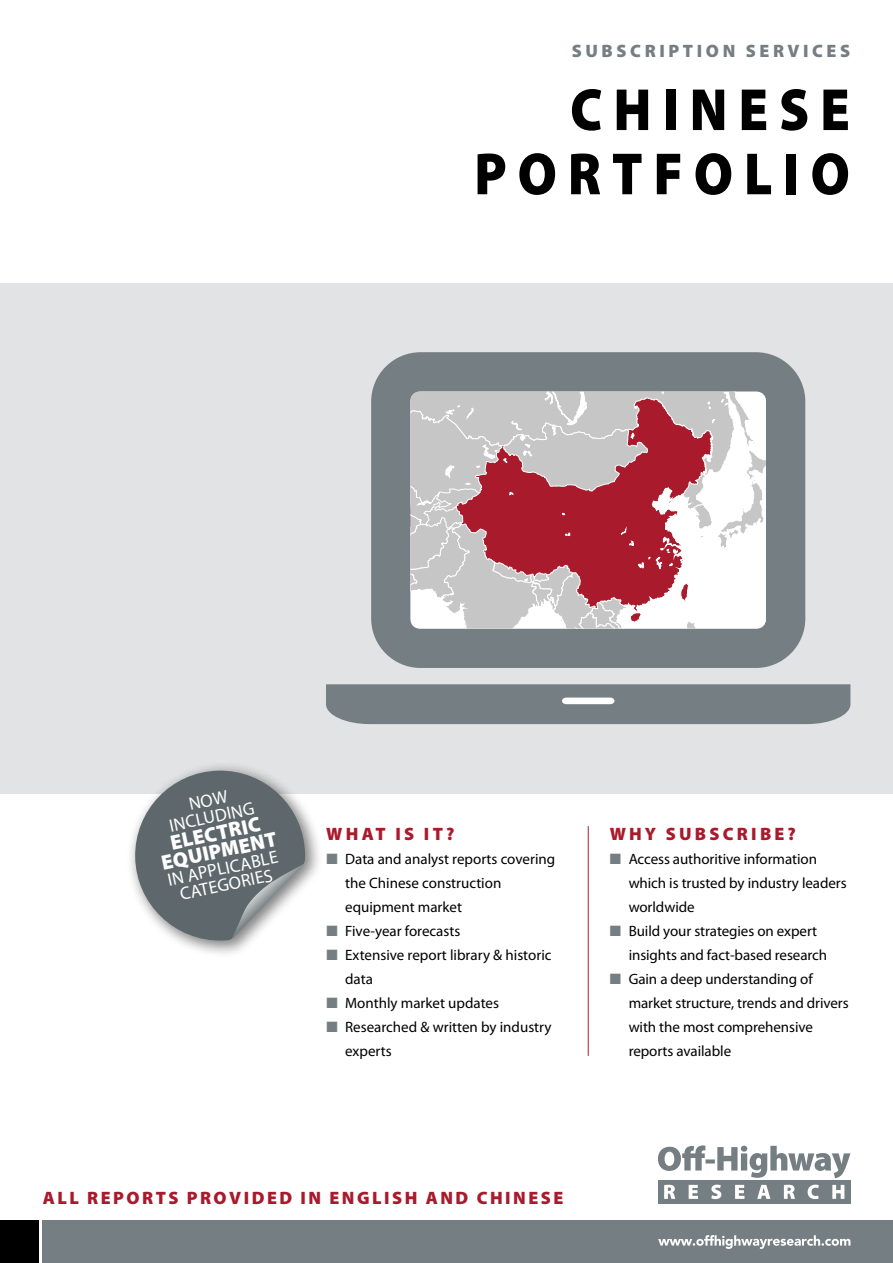
<style>
.page{position:relative;width:893px;height:1263px;background:#fff}
.page>*{position:absolute;margin:0;border:0;box-sizing:border-box;transform-origin:0 0}
.t1{font:900 60px/64.2px "Myriad Pro";letter-spacing:.2em;color:#000;text-align:right;scale:.9 1}
.t2{font:900 21px/18px "Myriad Pro";color:#fff;text-align:center}
.t3{font:900 18px "Myriad Pro";letter-spacing:.14em;color:#a91a2c}
.t4{font:18px/16.6px "Myriad Pro";color:#fff;text-align:center}
.t5{font:900 18px "Myriad Pro";letter-spacing:.2em;color:#757e83}
.t6{font:900 18px "Myriad Pro";letter-spacing:.18em;color:#a91a2c}
.t7{font:15px/24px "Myriad Pro";letter-spacing:-.005em;color:#000}
.s1{font-family:"Proxima Nova Cond";font-size:18px;color:#757e83}
</style>
<div class="page">
<div style="left:43px;top:1220px;width:850px;height:43px;background:#757e83"></div>
<div style="left:0;top:1220px;width:38px;height:43px;background:#000"></div>
<svg style="left:658px;top:1235px;width:192px;height:14px"></svg>
<div style="left:658px;top:1180px;width:192px;height:23px;background:#757e83"></div>
<svg style="left:658px;top:1145px;width:192px;height:33px"></svg>
<svg style="left:664px;top:1185px;width:180px;height:14px"></svg>
<hr style="left:588px;top:826px;width:1px;height:230px;background:#a42135">
<div style="left:0;top:283px;width:893px;height:510px;background:#e1e3e5"></div>
<div style="left:371px;top:352px;width:434px;height:316px;background:#757e83"></div>
<div style="left:326px;top:684px;width:524px;height:40px;background:#757e83"></div>
<svg style="left:729px;top:392px;width:37px;height:236px;background:#f6f6f6"></svg>
<svg style="left:411px;top:392px;width:318px;height:236px;background:#c7979d"></svg>
<div style="left:126px;top:761px;width:197px;height:197px;background:#000;opacity:.5"></div>
<svg style="left:134px;top:770px;width:171px;height:171px"></svg>
<p class="t5" style="left:572px;top:41px;width:280px">SUBSCRIPTION SERVICES</p>
<h1 class="t1" style="left:474px;top:78px;width:419px">CHINESE<br>PORTFOLIO</h1>
<p class="t4" style="left:164px;top:801px;width:88px;rotate:-12deg">NOW<br>INCLUDING</p>
<h2 class="t2" style="left:156px;top:837px;width:119px;rotate:-12deg">ELECTRIC<br>EQUIPMENT</h2>
<p class="t4" style="left:166px;top:871px;width:114px;rotate:-12deg">IN APPLICABLE<br>CATEGORIES</p>
<p class="t3" style="left:326px;top:823px;width:130px">WHAT IS IT?</p>
<p class="t7" style="left:345px;top:846px;width:212px;text-indent:-19px"><span class="s1">■</span> Data and analyst reports covering the Chinese construction equipment market</p>
<p class="t7" style="left:326px;top:918px;width:136px"><span class="s1">■</span> Five-year forecasts</p>
<p class="t7" style="left:345px;top:942px;width:208px;text-indent:-19px"><span class="s1">■</span> Extensive report library &amp; historic data</p>
<p class="t7" style="left:326px;top:990px;width:175px"><span class="s1">■</span> Monthly market updates</p>
<p class="t7" style="left:345px;top:1014px;width:208px;text-indent:-19px"><span class="s1">■</span> Researched &amp; written by industry experts</p>
<p class="t6" style="left:610px;top:823px;width:188px">WHY SUBSCRIBE?</p>
<p class="t7" style="left:629px;top:846px;width:219px;text-indent:-19px"><span class="s1">■</span> Access authoritive information which is trusted by industry leaders worldwide</p>
<p class="t7" style="left:629px;top:918px;width:200px;text-indent:-19px"><span class="s1">■</span> Build your strategies on expert insights and fact-based research</p>
<p class="t7" style="left:629px;top:966px;width:222px;text-indent:-19px"><span class="s1">■</span> Gain a deep understanding of market structure, trends and drivers with the most comprehensive reports available</p>
<p class="t3" style="left:43px;top:1187px;width:522px">ALL REPORTS PROVIDED IN ENGLISH AND CHINESE</p>
</div>
